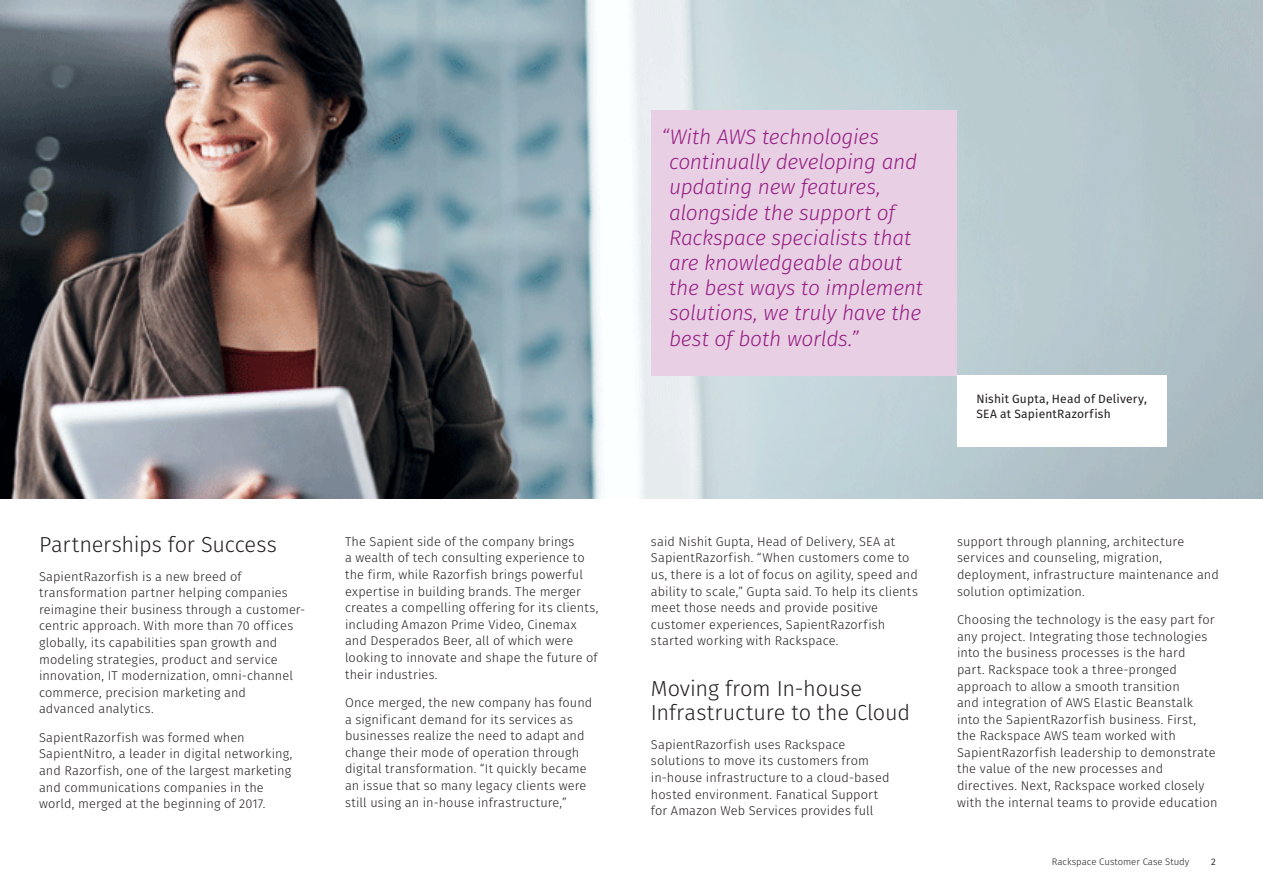
<style>
.page{position:relative;width:1263px;height:893px;background:#fff}
.page>*{position:absolute;margin:0;border:0;box-sizing:border-box;transform-origin:0 0}
.t1{font:300 21.75px/23.9px "Fira Sans";letter-spacing:-.01em;color:#231f20}
.t2{font:italic 300 21px/25.2px "Fira Sans";letter-spacing:-.015em;color:#941d83}
.t3{font:300 12.75px/16.6px "Fira Sans";letter-spacing:.01em;color:#231f20}
.t4{font:12px/14.4px "Fira Sans";letter-spacing:.015em;color:#231f20}
.t5{font:300 9.6px "Fira Sans";color:#231f20}
.t6{font:9.45px "Fira Sans";color:#231f20}
</style>
<div class="page">
<img style="left:0;top:0;width:1263px;height:498px">
<div style="left:651px;top:110px;width:306px;height:265px;background:#e9cfe4"></div>
<div style="left:957px;top:375px;width:209px;height:71px;background:#fff"></div>
<h1 class="t1" style="left:39px;top:532px;width:239px">Partnerships for Success</h1>
<p class="t3" style="left:39px;top:568px;width:268px">SapientRazorfish is a new breed of transformation partner helping companies reimagine their business through a customer&shy;centric approach. With more than 70 offices globally, its capabilities span growth and modeling strategies, product and service innovation, IT modernization, omni-channel commerce, precision marketing and<br>advanced analytics.</p>
<p class="t3" style="left:39px;top:729px;width:255px">SapientRazorfish was formed when SapientNitro, a leader in digital networking, and Razorfish, one of the largest marketing and communications companies in the world, merged at the beginning of 2017.</p>
<p class="t3" style="left:345px;top:533px;width:255px">The Sapient side of the company brings<br>a wealth of tech consulting experience to the firm, while Razorfish brings powerful expertise in building brands. The merger creates a compelling offering for its clients, including Amazon Prime Video, Cinemax and Desperados Beer, all of which were looking to innovate and shape the future of their industries.</p>
<p class="t3" style="left:345px;top:694px;width:249px">Once merged, the new company has found a significant demand for its services as businesses realize the need to adapt and change their mode of operation through digital transformation. “It quickly became an issue that so many legacy clients were still using an in-house infrastructure,”</p>
<h2 class="t2" style="left:669px;top:124px;width:255px;text-indent:-7px">“With AWS technologies continually developing and updating new features, alongside the support of<br>Rackspace specialists that are knowledgeable about the best ways to implement solutions, we truly have the best of both worlds.”</h2>
<p class="t4" style="left:976px;top:391px;width:172px">Nishit Gupta, Head of Delivery,<br>SEA at SapientRazorfish</p>
<p class="t3" style="left:651px;top:533px;width:268px">said Nishit Gupta, Head of Delivery, SEA at SapientRazorfish. “When customers come to us, there is a lot of focus on agility, speed and ability to scale,” Gupta said. To help its clients meet those needs and provide positive customer experiences, SapientRazorfish started working with Rackspace.</p>
<h1 class="t1" style="left:651px;top:677px;width:261px">Moving from In-house<br>Infrastructure to the Cloud</h1>
<p class="t3" style="left:651px;top:736px;width:240px">SapientRazorfish uses Rackspace solutions to move its customers from in-house infrastructure to a cloud-based hosted environment. Fanatical Support for Amazon Web Services provides full</p>
<p class="t3" style="left:957px;top:533px;width:263px">support through planning, architecture services and counseling, migration, deployment, infrastructure maintenance and solution optimization.</p>
<p class="t3" style="left:957px;top:611px;width:262px">Choosing the technology is the easy part for any project. Integrating those technologies into the business processes is the hard<br>part. Rackspace took a three-pronged approach to allow a smooth transition<br>and integration of AWS Elastic Beanstalk into the SapientRazorfish business. First, the Rackspace AWS team worked with SapientRazorfish leadership to demonstrate the value of the new processes and directives. Next, Rackspace worked closely with the internal teams to provide education</p>
<p class="t5" style="left:1052px;top:855px;width:139px">Rackspace Customer Case Study</p>
<p class="t6" style="left:1211px;top:855px;width:6px">2</p>
</div>
